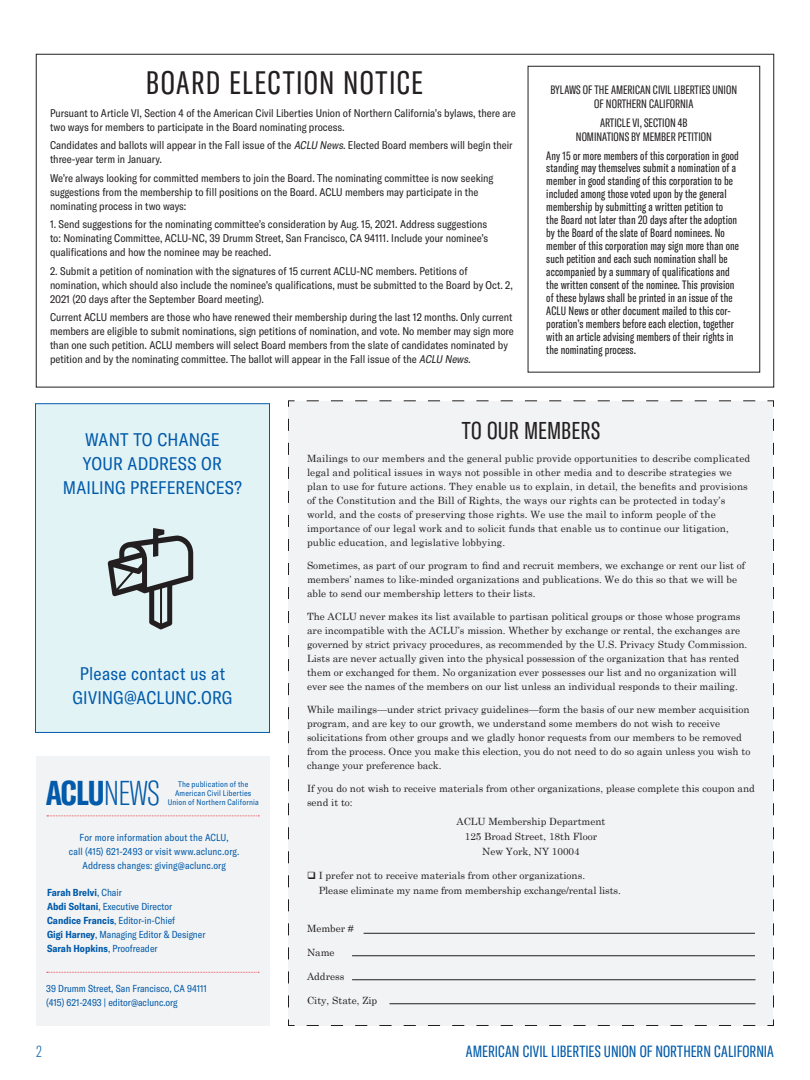
<style>
.page{position:relative;width:810px;height:1080px;background:#fff}
.page>*{position:absolute;margin:0;border:0;box-sizing:border-box;transform-origin:0 0}
.t1{font:700 extra-condensed 34px "GT America";color:#015aaa}
.HEAD_32{font:extra-condensed 32px "GT America";letter-spacing:.045em;color:#231f20}
.HEAD_32-2{font:extra-condensed 24px "GT America";letter-spacing:.01em;color:#231f20}
.pullquote_18_pt_red{font:condensed 18px/24px "GT America";letter-spacing:.01em;color:#015aaa;text-align:center}
.t2{font:extra-condensed 16px "GT America";letter-spacing:.005em;color:#015aaa}
.t3{font:100 extra-condensed 16px "GT America";color:#015aaa}
.t4{font:extra-condensed 12px/13px "GT America";letter-spacing:.01em;color:#211d1e}
.body_no_indent{font:extra-condensed 12px/14px "GT America";color:#231f20;text-align:center}
.body_no_indent-2{font:condensed 11px/14px "GT America";color:#231f20}
.body_no_indent-3{font:10px/14px "Century Schoolbook";color:#231f20}
.pullquote_18_pt_red-2{font:condensed 10px/14px "GT America";letter-spacing:.01em;color:#015aaa;text-align:center}
.body{font:condensed 10px "GT America";color:#015aaa}
.body_no_indent-4{font:condensed 10px/14px "GT America";color:#015aaa}
.body-2{font:700 condensed 10px "GT America";color:#015aaa}
.pullquote_18_pt_red-3{font:condensed 8px/9px "GT America";letter-spacing:.02em;color:#015aaa;text-align:center}
.s1{font-style:italic}
.s2{font-weight:100}
.s3{font-weight:400}
.s4{font-weight:700}
</style>
<div class="page">
<div style="left:36px;top:756px;width:234px;height:270px;background:#f2f3f4"></div>
<svg style="left:47px;top:816px;width:212px;height:1px"></svg>
<svg style="left:47px;top:972px;width:212px;height:1px"></svg>
<div style="left:288px;top:400px;width:486px;height:626px;background:#f2f3f4"></div>
<hr style="left:364px;top:933px;width:391px;height:1px;background:#231f20">
<hr style="left:352px;top:956px;width:403px;height:1px;background:#231f20">
<hr style="left:352px;top:980px;width:404px;height:1px;background:#231f20">
<hr style="left:390px;top:1004px;width:366px;height:1px;background:#231f20">
<div style="left:528px;top:66px;width:232px;height:306px;border:1px solid #231f20"></div>
<div style="left:36px;top:404px;width:234px;height:328px;background:#e2f3f6"></div>
<div style="left:35px;top:403px;width:235px;height:330px;border:1px solid #015aaa"></div>
<svg style="left:108px;top:528px;width:85px;height:101px"></svg>
<p class="HEAD_32" style="left:146px;top:64px;width:279px">BOARD ELECTION NOTICE</p>
<p class="body_no_indent-2" style="left:50px;top:106px;width:467px">Pursuant to Article VI, Section 4 of the American Civil Liberties Union of Northern California’s bylaws, there are two ways for members to participate in the Board nominating process.</p>
<p class="body_no_indent-2" style="left:50px;top:138px;width:464px">Candidates and ballots will appear in the Fall issue of the <span class="s1">ACLU News</span>. Elected Board members will begin their three-year term in January.</p>
<p class="body_no_indent-2" style="left:50px;top:171px;width:445px">We’re always looking for committed members to join the Board. The nominating committee is now seeking suggestions from the membership to fill positions on the Board. ACLU members may participate in the nominating process in two ways:</p>
<p class="body_no_indent-2" style="left:50px;top:217px;width:440px;text-align:justify">1. Send suggestions for the nominating committee’s consideration by Aug. 15, 2021. Address suggestions to: Nominating Committee, ACLU-NC, 39 Drumm Street, San Francisco, CA 94111. Include your nominee’s qualifications and how the nominee may be reached.</p>
<p class="body_no_indent-2" style="left:50px;top:264px;width:464px">2. Submit a petition of nomination with the signatures of 15 current ACLU-NC members. Petitions of nomination, which should also include the nominee’s qualifications, must be submitted to the Board by Oct. 2,<br>2021 (20 days after the September Board meeting).</p>
<p class="body_no_indent-2" style="left:50px;top:310px;width:465px">Current ACLU members are those who have renewed their membership during the last 12 months. Only current members are eligible to submit nominations, sign petitions of nomination, and vote. No member may sign more than one such petition. ACLU members will select Board members from the slate of candidates nominated by petition and by the nominating committee. The ballot will appear in the Fall issue of the <span class="s1">ACLU News.</span></p>
<p class="body_no_indent" style="left:551px;top:83px;width:188px">BYLAWS OF THE AMERICAN CIVIL LIBERTIES UNION<br>OF NORTHERN CALIFORNIA</p>
<p class="body_no_indent" style="left:600px;top:115px;width:89px">ARTICLE VI, SECTION 4B</p>
<p class="body_no_indent" style="left:576px;top:129px;width:137px">NOMINATIONS BY MEMBER PETITION</p>
<p class="t4" style="left:546px;top:149px;width:194px">Any 15 or more members of this corporation in good standing may themselves submit a nomination of a member in good standing of this corporation to be included among those voted upon by the general membership by submitting a written petition to<br>the Board not later than 20 days after the adoption by the Board of the slate of Board nominees. No member of this corporation may sign more than one such petition and each such nomination shall be accompanied by a summary of qualifications and the written consent of the nominee. This provision of these bylaws shall be printed in an issue of the ACLU News or other document mailed to this cor&shy;poration’s members before each election, together with an article advising members of their rights in the nominating process.</p>
<p class="pullquote_18_pt_red" style="left:85px;top:428px;width:136px">WANT TO CHANGE</p>
<p class="pullquote_18_pt_red" style="left:83px;top:452px;width:141px">YOUR ADDRESS OR</p>
<p class="pullquote_18_pt_red" style="left:63px;top:476px;width:181px">MAILING PREFERENCES?</p>
<p class="pullquote_18_pt_red" style="left:73px;top:662px;width:161px">Please contact us at<br>GIVING@ACLUNC.ORG</p>
<p class="t1" style="left:46px;top:772px;width:115px">ACLU<span class="s2">NEWS</span></p>
<p class="pullquote_18_pt_red-3" style="left:168px;top:780px;width:92px">The publication of the<br>American Civil Liberties<br>Union of Northern California</p>
<p class="pullquote_18_pt_red-2" style="left:69px;top:831px;width:172px">For more information about the ACLU,<br>call (415) 621-2493 or visit www.aclunc.org.<br>Address changes: giving@aclunc.org</p>
<p class="body-2" style="left:47px;top:887px;width:76px">Farah Brelvi<span class="s3">, Chair</span></p>
<p class="body" style="left:47px;top:901px;width:127px"><span class="s4">Abdi Soltani</span>, Executive Director</p>
<p class="body" style="left:47px;top:915px;width:130px"><span class="s4">Candice Francis</span>, Editor-in-Chief</p>
<p class="body" style="left:47px;top:929px;width:160px"><span class="s4">Gigi Harney</span>, Managing Editor &amp; Designer</p>
<p class="body-2" style="left:47px;top:943px;width:112px">Sarah Hopkins<span class="s3">, Proofreader</span></p>
<p class="body_no_indent-4" style="left:46px;top:982px;width:162px">39 Drumm Street, San Francisco, CA 94111 (415) 621-2493 | editor@aclunc.org</p>
<p class="HEAD_32-2" style="left:462px;top:416px;width:140px">TO OUR MEMBERS</p>
<p class="body_no_indent-3" style="left:307px;top:451px;width:445px">Mailings to our members and the general public provide opportunities to describe complicated legal and political issues in ways not possible in other media and to describe strategies we plan to use for future actions. They enable us to explain, in detail, the benefits and provisions of the Constitution and the Bill of Rights, the ways our rights can be protected in today’s world, and the costs of preserving those rights. We use the mail to inform people of the importance of our legal work and to solicit funds that enable us to continue our litigation, public education, and legislative lobbying.</p>
<p class="body_no_indent-3" style="left:307px;top:558px;width:440px">Sometimes, as part of our program to find and recruit members, we exchange or rent our list of members’ names to like-minded organizations and publications. We do this so that we will be able to send our membership letters to their lists.</p>
<p class="body_no_indent-3" style="left:307px;top:609px;width:442px">The ACLU never makes its list available to partisan political groups or those whose programs are incompatible with the ACLU’s mission. Whether by exchange or rental, the exchanges are governed by strict privacy procedures, as recommended by the U.S. Privacy Study Commission.<br>Lists are never actually given into the physical possession of the organization that has rented them or exchanged for them. No organization ever possesses our list and no organization will ever see the names of the members on our list unless an individual responds to their mailing.</p>
<p class="body_no_indent-3" style="left:307px;top:702px;width:445px">While mailings—under strict privacy guidelines—form the basis of our new member acquisition program, and are key to our growth, we understand some members do not wish to receive solicitations from other groups and we gladly honor requests from our members to be removed from the process. Once you make this election, you do not need to do so again unless you wish to change your preference back.</p>
<p class="body_no_indent-3" style="left:307px;top:781px;width:449px">If you do not wish to receive materials from other organizations, please complete this coupon and send it to:</p>
<p class="body_no_indent-3" style="left:456px;top:814px;width:151px">ACLU Membership Department</p>
<p class="body_no_indent-3" style="left:465px;top:829px;width:134px">125 Broad Street, 18th Floor</p>
<p class="body_no_indent-3" style="left:482px;top:844px;width:99px">New York, NY 10004</p>
<p class="body_no_indent-3" style="left:319px;top:868px;width:304px;line-height:15px;text-indent:-12px">❑ I prefer not to receive materials from other organizations.<br>Please eliminate my name from membership exchange/rental lists.</p>
<p class="body_no_indent-3" style="left:307px;top:921px;width:48px">Member #</p>
<p class="body_no_indent-3" style="left:307px;top:945px;width:29px">Name</p>
<p class="body_no_indent-3" style="left:307px;top:969px;width:39px">Address</p>
<p class="body_no_indent-3" style="left:307px;top:993px;width:72px">City, State, Zip</p>
<h3 class="t3" style="left:36px;top:1042px;width:7px">2</h3>
<h3 class="t2" style="left:466px;top:1042px;width:310px">AMERICAN CIVIL LIBERTIES UNION OF NORTHERN CALIFORNIA</h3>
</div>
